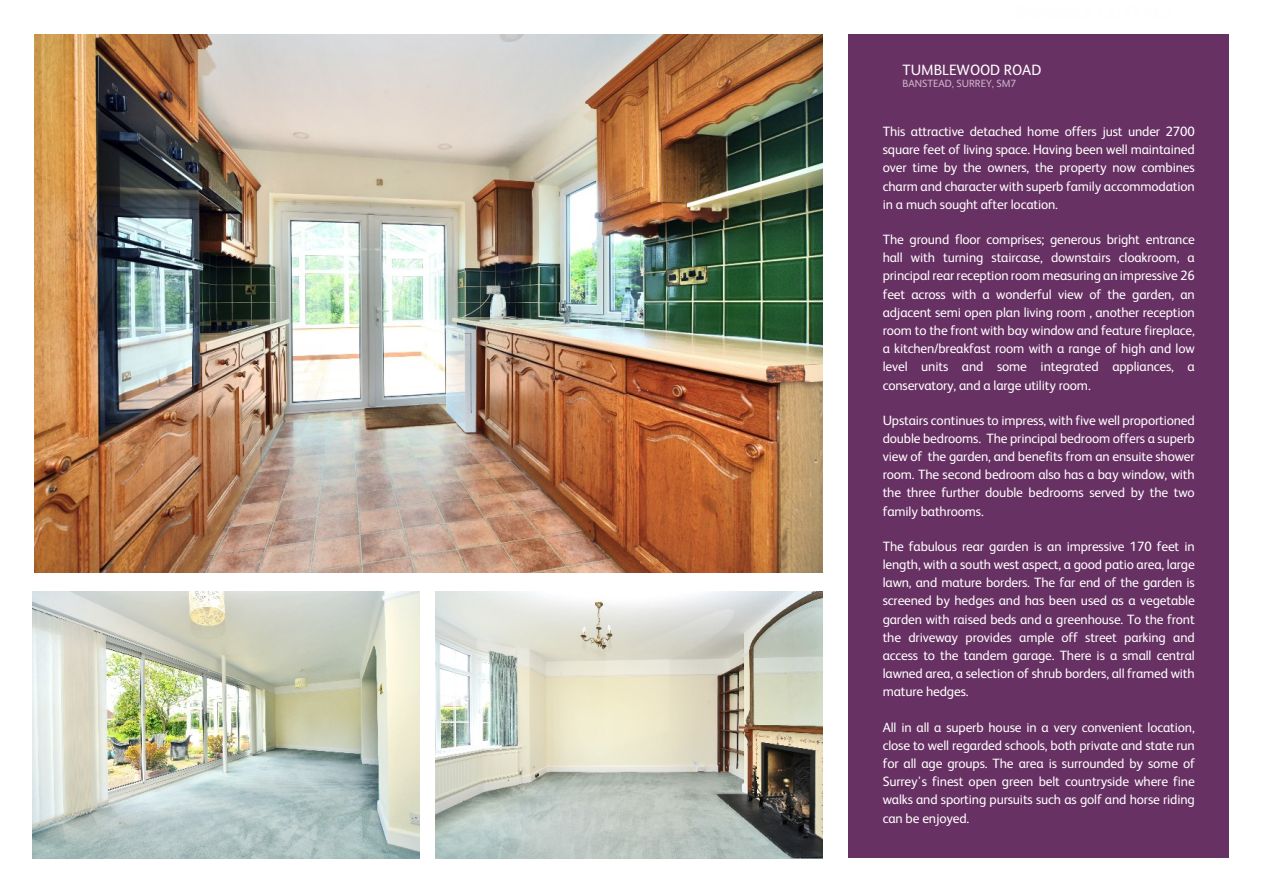
<style>
.page{position:relative;width:1263px;height:893px;background:#fff}
.page>*{position:absolute;margin:0;border:0;box-sizing:border-box;transform-origin:0 0}
.t1{font:15px "FS Albert";color:#fefefe}
.t2{font:13.5px/18.1px "FS Albert";letter-spacing:-.01em;color:#fff;text-align:justify}
.t3{font:10.5px "FS Albert";color:#cab6c9}
</style>
<div class="page">
<img style="left:34px;top:34px;width:788px;height:538px">
<img style="left:33px;top:592px;width:387px;height:267px">
<img style="left:435px;top:592px;width:387px;height:267px">
<div style="left:848px;top:35px;width:381px;height:823px;background:#683163"></div>
<p class="t1" style="left:902px;top:63px;width:140px">TUMBLEWOOD ROAD</p>
<p class="t3" style="left:902px;top:79px;width:115px">BANSTEAD, SURREY, SM7</p>
<p class="t2" style="left:883px;top:123px;width:314px">This attractive detached home offers just under 2700 square feet of living space. Having been well maintained over time by the owners, the property now combines charm and character with superb family accommodation in a much sought after location.</p>
<p class="t2" style="left:883px;top:231px;width:314px">The ground floor comprises; generous bright entrance hall with turning staircase, downstairs cloakroom, a principal rear reception room measuring an impressive 26 feet across with a wonderful view of the garden, an adjacent semi open plan living room , another reception room to the front with bay window and feature fireplace, a kitchen/breakfast room with a range of high and low level units and some integrated appliances, a conservatory, and a large utility room.</p>
<p class="t2" style="left:883px;top:412px;width:314px">Upstairs continues to impress, with five well proportioned double bedrooms. The principal bedroom offers a superb view of the garden, and benefits from an ensuite shower room. The second bedroom also has a bay window, with the three further double bedrooms served by the two family bathrooms.</p>
<p class="t2" style="left:883px;top:538px;width:314px">The fabulous rear garden is an impressive 170 feet in length, with a south west aspect, a good patio area, large lawn, and mature borders. The far end of the garden is screened by hedges and has been used as a vegetable garden with raised beds and a greenhouse. To the front the driveway provides ample off street parking and access to the tandem garage. There is a small central lawned area, a selection of shrub borders, all framed with mature hedges.</p>
<p class="t2" style="left:883px;top:719px;width:314px">All in all a superb house in a very convenient location, close to well regarded schools, both private and state run for all age groups. The area is surrounded by some of Surrey's finest open green belt countryside where fine walks and sporting pursuits such as golf and horse riding can be enjoyed.</p>
</div>
